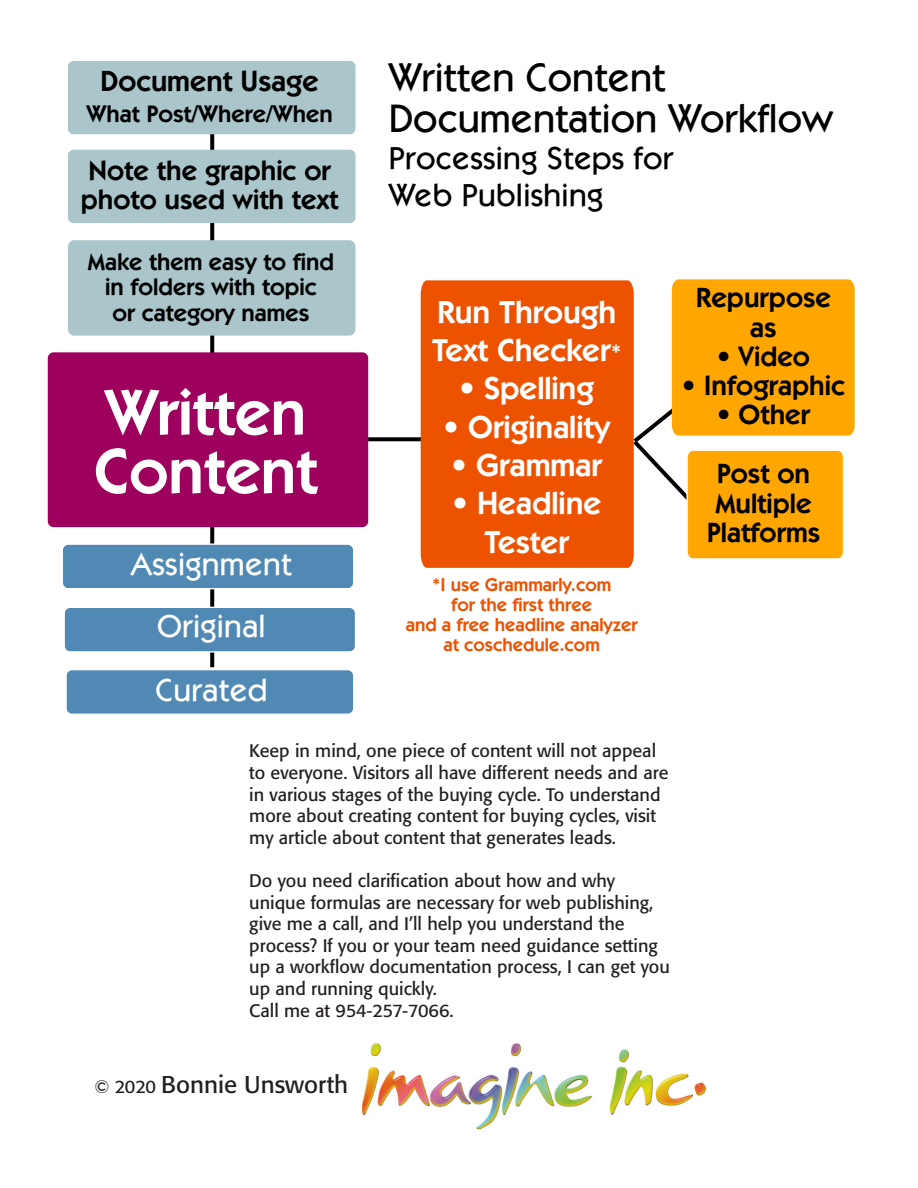
<style>
.page{position:relative;width:918px;height:1188px;background:#fff}
.page>*{position:absolute;margin:0;border:0;box-sizing:border-box;transform-origin:0 0}
.t1{font:600 63.9px/58.7px "Itc Kabel";color:#fff}
.t2{font:500 39.9px/41.2px "Itc Kabel";color:#000}
.t3{font:600 31.95px/38.4px "Itc Kabel";color:#fff}
.t4{font:500 31.95px/37.3px "Itc Kabel";letter-spacing:.01em;color:#000}
.t5{font:500 31.95px "Itc Kabel";letter-spacing:.01em;color:#fff}
.t6{font:600 29.25px "Itc Kabel";color:#000}
.t7{font:600 27.9px/29.2px "Itc Kabel";color:#000;text-align:center}
.t8{font:600 24px/25.3px "Itc Kabel";color:#000;text-align:center}
.t9{font:24px "Formata";color:#231f20}
.t10{font:600 18.6px/20px "Itc Kabel";color:#ed5200;text-align:center}
.t11{font:18px/21.6px "Formata";color:#231f20}
.s1{font-size:24px}
.s2{font-size:18px}
</style>
<div class="page">
<img style="left:361px;top:1043px;width:346px;height:87px">
<svg style="left:210px;top:134px;width:4px;height:533px"></svg>
<div style="left:48px;top:352px;width:320px;height:175px;background:#9e005d;border-radius:6px"></div>
<div style="left:47px;top:352px;width:322px;height:176px;border:1px solid #000;border-radius:6px"></div>
<svg style="left:634px;top:279px;width:221px;height:280px"></svg>
<div style="left:62px;top:544px;width:292px;height:45px;background:#5089b4;border-radius:6px"></div>
<div style="left:62px;top:543px;width:292px;height:46px;border:1px solid #fff;border-radius:6px"></div>
<div style="left:64px;top:607px;width:292px;height:45px;background:#5089b4;border-radius:6px"></div>
<div style="left:64px;top:607px;width:292px;height:46px;border:1px solid #fff;border-radius:6px"></div>
<div style="left:66px;top:670px;width:288px;height:44px;background:#5089b4;border-radius:6px"></div>
<div style="left:65px;top:669px;width:289px;height:46px;border:1px solid #fff;border-radius:6px"></div>
<div style="left:68px;top:61px;width:288px;height:73px;background:#abc6ca;border-radius:6px"></div>
<div style="left:68px;top:150px;width:288px;height:73px;background:#abc6ca;border-radius:6px"></div>
<svg style="left:368px;top:437px;width:52px;height:4px"></svg>
<div style="left:420px;top:280px;width:214px;height:288px;background:#ed5200"></div>
<div style="left:68px;top:240px;width:288px;height:96px;background:#abc6ca"></div>
<p class="t6" style="left:101px;top:64px;width:220px">Document Usage</p>
<p class="t8" style="left:87px;top:101px;width:248px">What Post/Where/When</p>
<p class="t7" style="left:81px;top:156px;width:259px;text-align:left">Note the graphic or photo used with text</p>
<p class="t8" style="left:88px;top:249px;width:248px">Make them easy to find in folders with topic<br>or category names</p>
<p class="t1" style="left:94px;top:383px;width:225px">Written<br>Content</p>
<p class="t5" style="left:131px;top:545px;width:162px">Assignment</p>
<p class="t5" style="left:157px;top:607px;width:110px">Original</p>
<p class="t5" style="left:155px;top:672px;width:113px">Curated</p>
<p class="t2" style="left:389px;top:56px;width:446px">Written Content<br>Documentation Workflow</p>
<p class="t4" style="left:389px;top:139px;width:286px">Processing Steps for<br>Web Publishing</p>
<p class="t3" style="left:432px;top:292px;width:191px">Run Through<br>Text Checker<span class="s1">*</span></p>
<p class="t3" style="left:459px;top:369px;width:136px">• Spelling</p>
<p class="t3" style="left:443px;top:407px;width:168px">• Originality</p>
<p class="t3" style="left:451px;top:446px;width:152px">• Grammar</p>
<p class="t3" style="left:452px;top:484px;width:151px;text-align:center">• Headline<br>Tester</p>
<p class="t10" style="left:406px;top:575px;width:233px">*I use Grammarly.com<br>for the first three<br>and a free headline analyzer at coschedule.com</p>
<p class="t7" style="left:696px;top:283px;width:137px">Repurpose as</p>
<p class="t7" style="left:717px;top:342px;width:95px">• Video</p>
<p class="t7" style="left:682px;top:371px;width:165px">• Infographic</p>
<p class="t7" style="left:717px;top:385px;width:95px;line-height:58.9px;text-align:left">• Other<br>Post on</p>
<p class="t7" style="left:707px;top:488px;width:115px">Multiple<br>Platforms</p>
<p class="t11" style="left:249px;top:740px;width:421px">Keep in mind, one piece of content will not appeal to everyone. Visitors all have different needs and are in various stages of the buying cycle. To understand more about creating content for buying cycles, visit my article about content that generates leads.</p>
<p class="t11" style="left:249px;top:870px;width:422px">Do you need clarification about how and why unique formulas are necessary for web publishing, give me a call, and I’ll help you understand the process? If you or your team need guidance setting up a workflow documentation process, I can get you up and running quickly.</p>
<p class="t11" style="left:249px;top:999px;width:206px">Call me at 954-257-7066.</p>
<p class="t9" style="left:94px;top:1070px;width:255px"><span class="s2">© 2020</span> Bonnie Unsworth</p>
</div>
